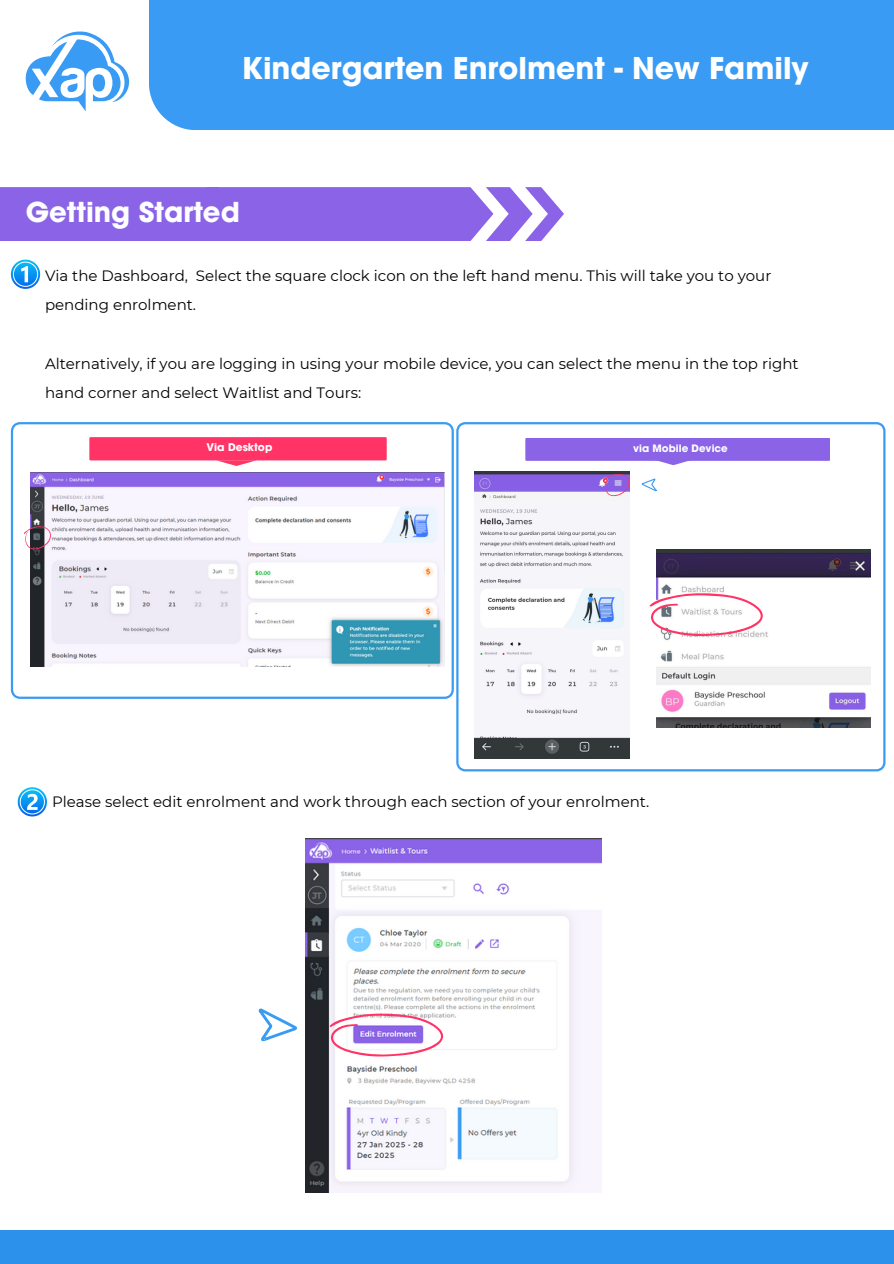
<style>
.page{position:relative;width:894px;height:1264px;background:#fff}
.page>*{position:absolute;margin:0;border:0;box-sizing:border-box;transform-origin:0 0}
.t1{font:700 30px "ITC Avant Garde Pro";color:#fff}
.t2{font:700 27.45px "ITC Avant Garde Pro";color:#fcfeff}
.t3{font:15px/29.2px "Montserrat";color:#000}
.t4{font:700 10.65px "ITC Avant Garde Pro";color:#fff}
.t5{font:700 10.2px "ITC Avant Garde Pro";color:#fcfeff}
</style>
<div class="page">
<div style="left:149px;top:0;width:744px;height:130px;background:#399bf3"></div>
<svg style="left:26px;top:32px;width:103px;height:79px"></svg>
<svg style="left:0;top:187px;width:563px;height:54px;background:#936ee7"></svg>
<div style="left:0;top:1230px;width:893px;height:33px;background:#2b91eb"></div>
<svg style="left:258px;top:1008px;width:39px;height:34px"></svg>
<svg style="left:11px;top:422px;width:442px;height:277px"></svg>
<img style="left:31px;top:472px;width:413px;height:194px">
<svg style="left:25px;top:526px;width:27px;height:23px"></svg>
<img style="left:306px;top:838px;width:295px;height:354px">
<svg style="left:329px;top:1013px;width:115px;height:43px"></svg>
<svg style="left:456px;top:422px;width:429px;height:349px"></svg>
<img style="left:474px;top:471px;width:155px;height:287px">
<svg style="left:604px;top:473px;width:26px;height:23px"></svg>
<svg style="left:641px;top:478px;width:15px;height:13px"></svg>
<img style="left:656px;top:549px;width:214px;height:178px">
<svg style="left:649px;top:593px;width:114px;height:42px"></svg>
<div style="left:89px;top:437px;width:297px;height:23px;background:#f36"></div>
<svg style="left:216px;top:460px;width:41px;height:6px"></svg>
<div style="left:525px;top:438px;width:304px;height:23px;background:#8b63e6"></div>
<svg style="left:654px;top:460px;width:38px;height:5px"></svg>
<svg style="left:11px;top:259px;width:29px;height:30px"></svg>
<svg style="left:18px;top:787px;width:29px;height:29px"></svg>
<p class="t1" style="left:242px;top:57px;width:568px">Kindergarten Enrolment - New Family</p>
<h2 class="t2" style="left:26px;top:201px;width:215px">Getting Started</h2>
<h2 class="t3" style="left:45px;top:261px;width:727px">Via the Dashboard, Select the square clock icon on the left hand menu. This will take you to your pending enrolment.</h2>
<p class="t3" style="left:45px;top:348px;width:755px">Alternatively, if you are logging in using your mobile device, you can select the menu in the top right hand corner and select Waitlist and Tours:</p>
<p class="t4" style="left:206px;top:443px;width:67px">Via Desktop</p>
<p class="t5" style="left:633px;top:444px;width:96px">via Mobile Device</p>
<h1 class="t3" style="left:52px;top:787px;width:598px">Please select edit enrolment and work through each section of your enrolment.</h1>
</div>
